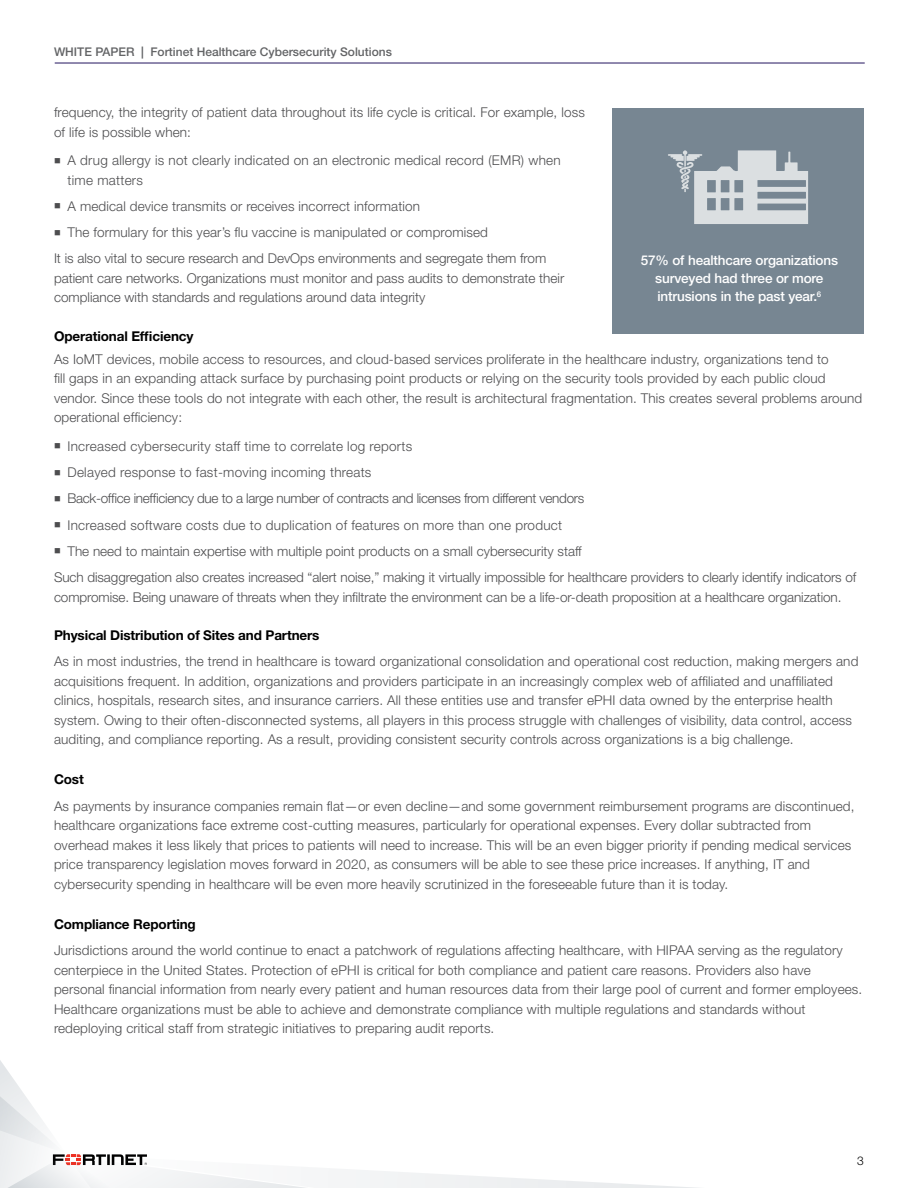
<style>
.page{position:relative;width:918px;height:1188px;background:#fff}
.page>*{position:absolute;margin:0;border:0;box-sizing:border-box;transform-origin:0 0}
.Body_Copy{font:300 13.5px/19.5px "Helvetica Neue LT Pro";letter-spacing:.01em;color:#4d4d4f}
.Body_Copy_-_Bullets{font:300 13.5px/19.5px "Helvetica Neue LT Pro";letter-spacing:-.005em;color:#4d4d4f}
.Body_Copy-2{font:300 13.5px "Helvetica Neue LT Pro";letter-spacing:-.02em;color:#4d4d4f}
.Body_Copy_Sub-SUBHEA{font:700 13.5px "Helvetica Neue LT Pro";letter-spacing:-.01em;color:#000}
.Sidebar-call_out{font:500 13.5px/18px "Helvetica Neue LT Pro";letter-spacing:-.01em;color:#fff;text-align:center}
.t1{font:500 12px "Helvetica Neue LT Pro";color:#636466}
.t2{font:300 12px "Helvetica Neue LT Pro";color:#000}
.s1{font-weight:700}
</style>
<div class="page">
<hr style="left:55px;top:63px;width:810px;height:1px;background:#23145f">
<svg style="left:0;top:1060px;width:697px;height:128px"></svg>
<div style="left:612px;top:108px;width:252px;height:226px;background:#778692"></div>
<svg style="left:668px;top:150px;width:140px;height:74px"></svg>
<p class="t1" style="left:54px;top:44px;width:339px">WHITE PAPER <span class="s1">|</span> Fortinet Healthcare Cybersecurity Solutions</p>
<p class="Body_Copy" style="left:54px;top:102px;width:532px">frequency, the integrity of patient data throughout its life cycle is critical. For example, loss of life is possible when:</p>
<p class="Body_Copy" style="left:68px;top:150px;width:495px;text-indent:-14px">■ A drug allergy is not clearly indicated on an electronic medical record (EMR) when time matters</p>
<p class="Body_Copy" style="left:54px;top:196px;width:368px">■ A medical device transmits or receives incorrect information</p>
<p class="Body_Copy" style="left:54px;top:222px;width:435px">■ The formulary for this year’s flu vaccine is manipulated or compromised</p>
<p class="Body_Copy_-_Bullets" style="left:54px;top:248px;width:512px">It is also vital to secure research and DevOps environments and segregate them from patient care networks. Organizations must monitor and pass audits to demonstrate their compliance with standards and regulations around data integrity</p>
<p class="Body_Copy_Sub-SUBHEA" style="left:54px;top:327px;width:141px">Operational Efficiency</p>
<p class="Sidebar-call_out" style="left:641px;top:251px;width:199px">57% of healthcare organizations surveyed had three or more intrusions in the past year.<sup>6</sup></p>
<p class="Body_Copy" style="left:54px;top:349px;width:810px">As IoMT devices, mobile access to resources, and cloud-based services proliferate in the healthcare industry, organizations tend to<br>fill gaps in an expanding attack surface by purchasing point products or relying on the security tools provided by each public cloud vendor. Since these tools do not integrate with each other, the result is architectural fragmentation. This creates several problems around operational efficiency:</p>
<p class="Body_Copy" style="left:54px;top:436px;width:360px">■ Increased cybersecurity staff time to correlate log reports</p>
<p class="Body_Copy" style="left:54px;top:462px;width:319px">■ Delayed response to fast-moving incoming threats</p>
<p class="Body_Copy-2" style="left:54px;top:490px;width:532px">■ Back-office inefficiency due to a large number of contracts and licenses from different vendors</p>
<p class="Body_Copy" style="left:54px;top:515px;width:510px">■ Increased software costs due to duplication of features on more than one product</p>
<p class="Body_Copy" style="left:54px;top:541px;width:529px">■ The need to maintain expertise with multiple point products on a small cybersecurity staff</p>
<p class="Body_Copy_-_Bullets" style="left:54px;top:567px;width:804px">Such disaggregation also creates increased “alert noise,” making it virtually impossible for healthcare providers to clearly identify indicators of compromise. Being unaware of threats when they infiltrate the environment can be a life-or-death proposition at a healthcare organization.</p>
<p class="Body_Copy_Sub-SUBHEA" style="left:54px;top:627px;width:267px">Physical Distribution of Sites and Partners</p>
<p class="Body_Copy" style="left:54px;top:651px;width:806px">As in most industries, the trend in healthcare is toward organizational consolidation and operational cost reduction, making mergers and acquisitions frequent. In addition, organizations and providers participate in an increasingly complex web of affiliated and unaffiliated clinics, hospitals, research sites, and insurance carriers. All these entities use and transfer ePHI data owned by the enterprise health system. Owing to their often-disconnected systems, all players in this process struggle with challenges of visibility, data control, access auditing, and compliance reporting. As a result, providing consistent security controls across organizations is a big challenge.</p>
<p class="Body_Copy_Sub-SUBHEA" style="left:54px;top:771px;width:31px">Cost</p>
<p class="Body_Copy" style="left:54px;top:796px;width:802px">As payments by insurance companies remain flat—or even decline—and some government reimbursement programs are discontinued, healthcare organizations face extreme cost-cutting measures, particularly for operational expenses. Every dollar subtracted from overhead makes it less likely that prices to patients will need to increase. This will be an even bigger priority if pending medical services price transparency legislation moves forward in 2020, as consumers will be able to see these price increases. If anything, IT and cybersecurity spending in healthcare will be even more heavily scrutinized in the foreseeable future than it is today.</p>
<p class="Body_Copy_Sub-SUBHEA" style="left:54px;top:916px;width:143px">Compliance Reporting</p>
<p class="Body_Copy" style="left:54px;top:941px;width:810px">Jurisdictions around the world continue to enact a patchwork of regulations affecting healthcare, with HIPAA serving as the regulatory centerpiece in the United States. Protection of ePHI is critical for both compliance and patient care reasons. Providers also have personal financial information from nearly every patient and human resources data from their large pool of current and former employees.<br>Healthcare organizations must be able to achieve and demonstrate compliance with multiple regulations and standards without redeploying critical staff from strategic initiatives to preparing audit reports.</p>
<p class="t2" style="left:857px;top:1154px;width:8px">3</p>
</div>
